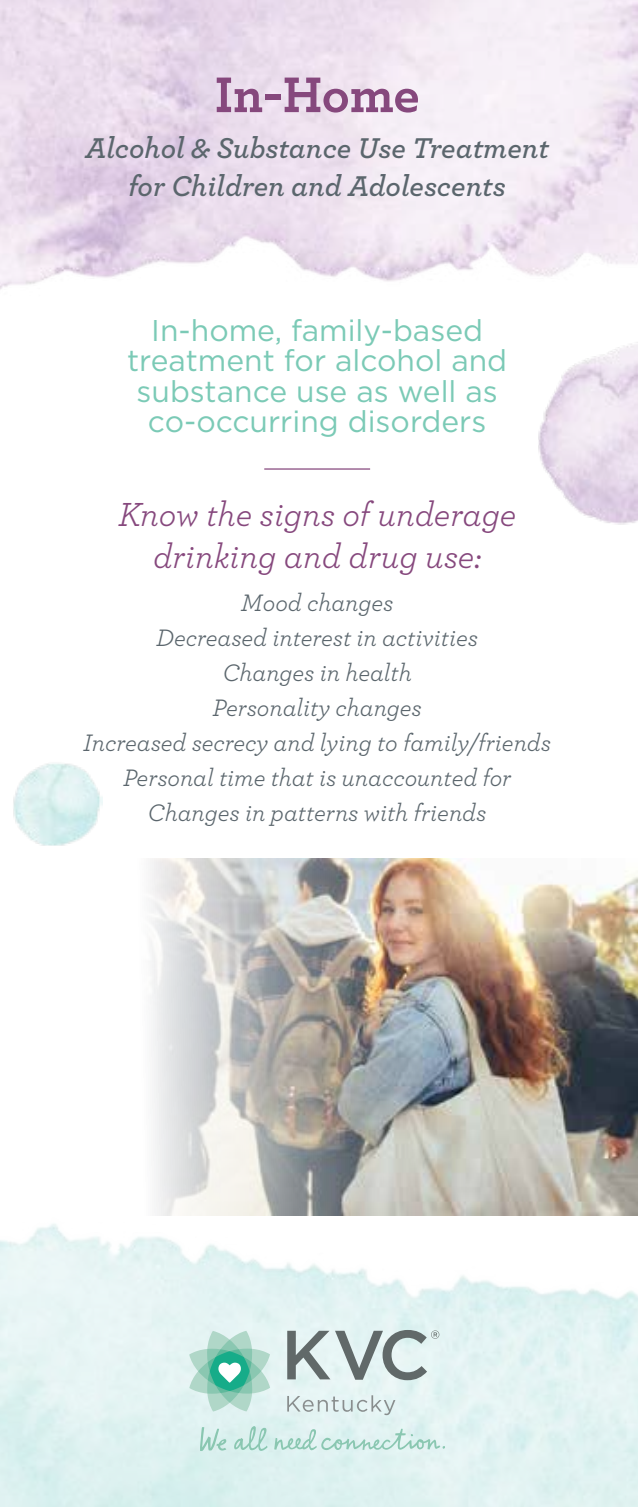
<style>
.page{position:relative;width:638px;height:1507px;background:#fff}
.page>*{position:absolute;margin:0;border:0;box-sizing:border-box;transform-origin:0 0}
.t1{font:700 52.5px "Archer";letter-spacing:-.005em;color:#86487d}
.t2{font:italic 35px/42px "Archer";color:#86487d;text-align:center}
.t3{font:30px/30px "Gotham";color:#7bcab6;text-align:center}
.t4{font:italic 600 30px/38.5px "Archer";color:#5b666d;text-align:center}
.t5{font:italic 25px/35px "Archer";color:#5b666d;text-align:center}
</style>
<div class="page">
<img style="left:0;top:1215px;width:637px;height:292px">
<svg style="left:287px;top:1395px;width:108px;height:20px;background:#d3e0e0"></svg>
<svg style="left:189px;top:1330px;width:81px;height:81px;background:#a7d8ca"></svg>
<svg style="left:287px;top:1330px;width:152px;height:50px;background:#b6c3c3"></svg>
<svg style="left:233px;top:1425px;width:34px;height:26px"></svg>
<svg style="left:274px;top:1428px;width:171px;height:22px;background:#cde9e3"></svg>
<svg style="left:199px;top:1427px;width:27px;height:24px"></svg>
<img style="left:13px;top:763px;width:89px;height:82px">
<img style="left:538px;top:344px;width:99px;height:181px">
<img style="left:149px;top:859px;width:488px;height:356px">
<hr style="left:264px;top:468px;width:106px;height:2px;background:#86487d">
<h1 class="t1" style="left:215px;top:53px;width:206px">In-Home</h1>
<p class="t4" style="left:85px;top:127px;width:464px">Alcohol &amp; Substance Use Treatment for Children and Adolescents</p>
<p class="t3" style="left:127px;top:315px;width:381px">In-home, family-based treatment for alcohol and substance use as well as co-occurring disorders</p>
<h2 class="t2" style="left:118px;top:491px;width:399px">Know the signs of underage drinking and drug use:</h2>
<p class="t5" style="left:83px;top:583px;width:469px">Mood changes<br>Decreased interest in activities<br>Changes in health<br>Personality changes<br>Increased secrecy and lying to family/friends<br>Personal time that is unaccounted for<br>Changes in patterns with friends</p>
</div>
